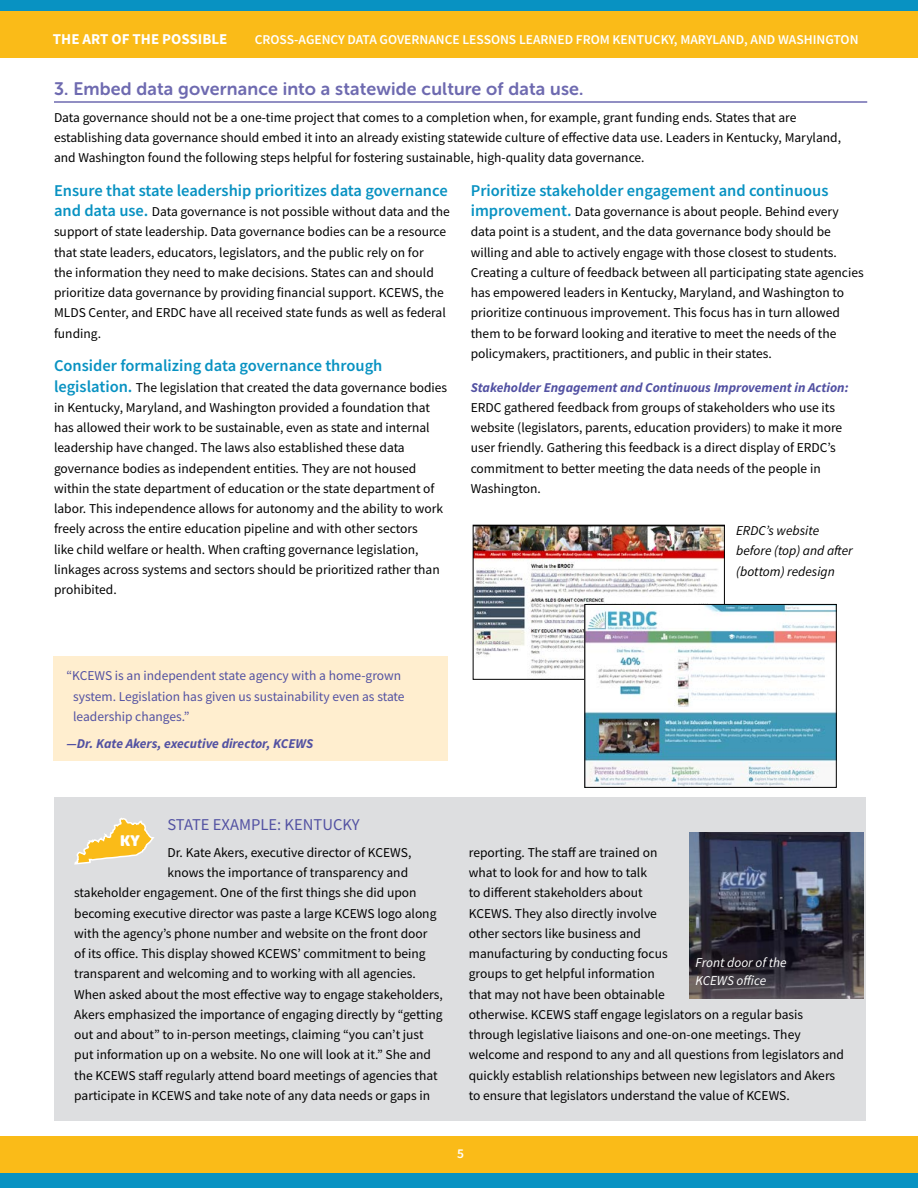
<style>
.page{position:relative;width:918px;height:1188px;background:#fff}
.page>*{position:absolute;margin:0;border:0;box-sizing:border-box;transform-origin:0 0}
.B_head{font:18px "Museo Sans Rounded 700";letter-spacing:.01em;color:#6e6ab0}
.C_head{font:600 16.5px "Source Sans Pro";color:#0892c2}
.sidebar{font:16.5px "Source Sans Pro";color:#5251a2}
.t1{font:700 15px "Source Sans Pro";color:#fff}
.t2{font:15px "Museo Sans Rounded";color:#fff}
.body{font:13.5px/20.2px "Source Sans Pro";color:#000}
.C_head-2{font:13.5px/20.2px "Source Sans Pro";color:#000}
.body-2{font:13.5px/20.2px "Source Sans Pro";color:#5251a2}
.t3{font:600 13.5px "Source Sans Pro";color:#fff}
.body-3{font:italic 13.5px/20.2px "Source Sans Pro";color:#000}
.body-4{font:italic 700 13.5px "Source Sans Pro";color:#5251a2}
.body-5{font:italic 13.5px/17.2px "Source Sans Pro";color:#fff}
.s1{font-weight:600;font-size:16.5px;color:#0892c2}
.s2{font-weight:700;font-style:italic;color:#5251a2}
</style>
<div class="page">
<div style="left:0;top:0;width:918px;height:58px;background:#fabb18"></div>
<div style="left:0;top:0;width:918px;height:11px;background:#0892c2"></div>
<div style="left:0;top:1137px;width:918px;height:47px;background:#fabb18"></div>
<div style="left:0;top:1174px;width:918px;height:14px;background:#0892c2"></div>
<hr style="left:54px;top:101px;width:813px;height:2px;background:#6e6ab0">
<div style="left:54px;top:797px;width:812px;height:324px;background:#dddee0"></div>
<svg style="left:74px;top:818px;width:80px;height:47px"></svg>
<img style="left:689px;top:833px;width:175px;height:165px">
<img style="left:475px;top:527px;width:248px;height:151px">
<div style="left:473px;top:525px;width:252px;height:155px;border:1px solid #000"></div>
<img style="left:587px;top:606px;width:248px;height:180px">
<div style="left:585px;top:604px;width:252px;height:184px;border:1px solid #000"></div>
<div style="left:53px;top:657px;width:395px;height:104px;background:#ffeecf"></div>
<p class="t1" style="left:53px;top:29px;width:176px">THE ART OF THE POSSIBLE</p>
<p class="t3" style="left:255px;top:31px;width:605px">CROSS-AGENCY DATA GOVERNANCE LESSONS LEARNED FROM KENTUCKY, MARYLAND, AND WASHINGTON</p>
<p class="B_head" style="left:54px;top:78px;width:531px">3. Embed data governance into a statewide culture of data use.</p>
<p class="body" style="left:54px;top:107px;width:789px">Data governance should not be a one-time project that comes to a completion when, for example, grant funding ends. States that are establishing data governance should embed it into an already existing statewide culture of effective data use. Leaders in Kentucky, Maryland, and Washington found the following steps helpful for fostering sustainable, high-quality data governance.</p>
<p class="C_head" style="left:54px;top:179px;width:395px">Ensure that state leadership prioritizes data governance</p>
<p class="C_head-2" style="left:54px;top:201px;width:397px"><span class="s1">and data use.</span> Data governance is not possible without data and the support of state leadership. Data governance bodies can be a resource that state leaders, educators, legislators, and the public rely on for<br>the information they need to make decisions. States can and should prioritize data governance by providing financial support. KCEWS, the MLDS Center, and ERDC have all received state funds as well as federal funding.</p>
<p class="C_head" style="left:54px;top:355px;width:330px">Consider formalizing data governance through</p>
<p class="C_head-2" style="left:54px;top:377px;width:395px"><span class="s1">legislation.</span> The legislation that created the data governance bodies in Kentucky, Maryland, and Washington provided a foundation that has allowed their work to be sustainable, even as state and internal leadership have changed. The laws also established these data governance bodies as independent entities. They are not housed within the state department of education or the state department of labor. This independence allows for autonomy and the ability to work freely across the entire education pipeline and with other sectors<br>like child welfare or health. When crafting governance legislation, linkages across systems and sectors should be prioritized rather than prohibited.</p>
<p class="C_head" style="left:471px;top:179px;width:359px">Prioritize stakeholder engagement and continuous</p>
<p class="C_head-2" style="left:471px;top:201px;width:395px"><span class="s1">improvement.</span> Data governance is about people. Behind every data point is a student, and the data governance body should be willing and able to actively engage with those closest to students.<br>Creating a culture of feedback between all participating state agencies has empowered leaders in Kentucky, Maryland, and Washington to prioritize continuous improvement. This focus has in turn allowed them to be forward looking and iterative to meet the needs of the policymakers, practitioners, and public in their states.</p>
<p class="body" style="left:471px;top:377px;width:379px"><span class="s2">Stakeholder Engagement and Continuous Improvement in Action:<br></span>ERDC gathered feedback from groups of stakeholders who use its website (legislators, parents, education providers) to make it more user friendly. Gathering this feedback is a direct display of ERDC’s commitment to better meeting the data needs of the people in Washington.</p>
<p class="body-3" style="left:736px;top:520px;width:118px">ERDC’s website before (top) and after (bottom) redesign</p>
<p class="body-2" style="left:73px;top:666px;width:333px;text-indent:-7px">“KCEWS is an independent state agency with a home-grown system. Legislation has given us sustainability even as state leadership changes.”</p>
<p class="body-4" style="left:66px;top:734px;width:248px">—Dr. Kate Akers, executive director, KCEWS</p>
<p class="sidebar" style="left:167px;top:814px;width:194px">STATE EXAMPLE: KENTUCKY</p>
<p class="body" style="left:167px;top:842px;width:246px">Dr. Kate Akers, executive director of KCEWS,</p>
<p class="body" style="left:167px;top:863px;width:242px">knows the importance of transparency and</p>
<p class="body" style="left:74px;top:883px;width:344px">stakeholder engagement. One of the first things she did upon</p>
<p class="body" style="left:74px;top:903px;width:364px">becoming executive director was paste a large KCEWS logo along</p>
<p class="body" style="left:74px;top:923px;width:355px">with the agency’s phone number and website on the front door</p>
<p class="body" style="left:74px;top:944px;width:353px">of its office. This display showed KCEWS’ commitment to being</p>
<p class="body" style="left:74px;top:964px;width:343px">transparent and welcoming and to working with all agencies.</p>
<p class="body" style="left:74px;top:984px;width:370px">When asked about the most effective way to engage stakeholders,</p>
<p class="body" style="left:74px;top:1004px;width:370px">Akers emphasized the importance of engaging directly by “getting</p>
<p class="body" style="left:74px;top:1025px;width:351px">out and about” to in-person meetings, claiming “you can’t just</p>
<p class="body" style="left:74px;top:1045px;width:358px">put information up on a website. No one will look at it.” She and</p>
<p class="body" style="left:74px;top:1065px;width:365px">the KCEWS staff regularly attend board meetings of agencies that</p>
<p class="body" style="left:74px;top:1085px;width:357px">participate in KCEWS and take note of any data needs or gaps in</p>
<p class="t2" style="left:120px;top:832px;width:21px">KY</p>
<p class="body" style="left:469px;top:842px;width:377px">reporting. The staff are trained on<br>what to look for and how to talk<br>to different stakeholders about<br>KCEWS. They also directly involve<br>other sectors like business and<br>manufacturing by conducting focus<br>groups to get helpful information<br>that may not have been obtainable<br>otherwise. KCEWS staff engage legislators on a regular basis through legislative liaisons and one-on-one meetings. They welcome and respond to any and all questions from legislators and quickly establish relationships between new legislators and Akers to ensure that legislators understand the value of KCEWS.</p>
<p class="body-5" style="left:696px;top:954px;width:93px">Front door of the<br>KCEWS office</p>
<p class="t3" style="left:457px;top:1145px;width:8px">5</p>
</div>
